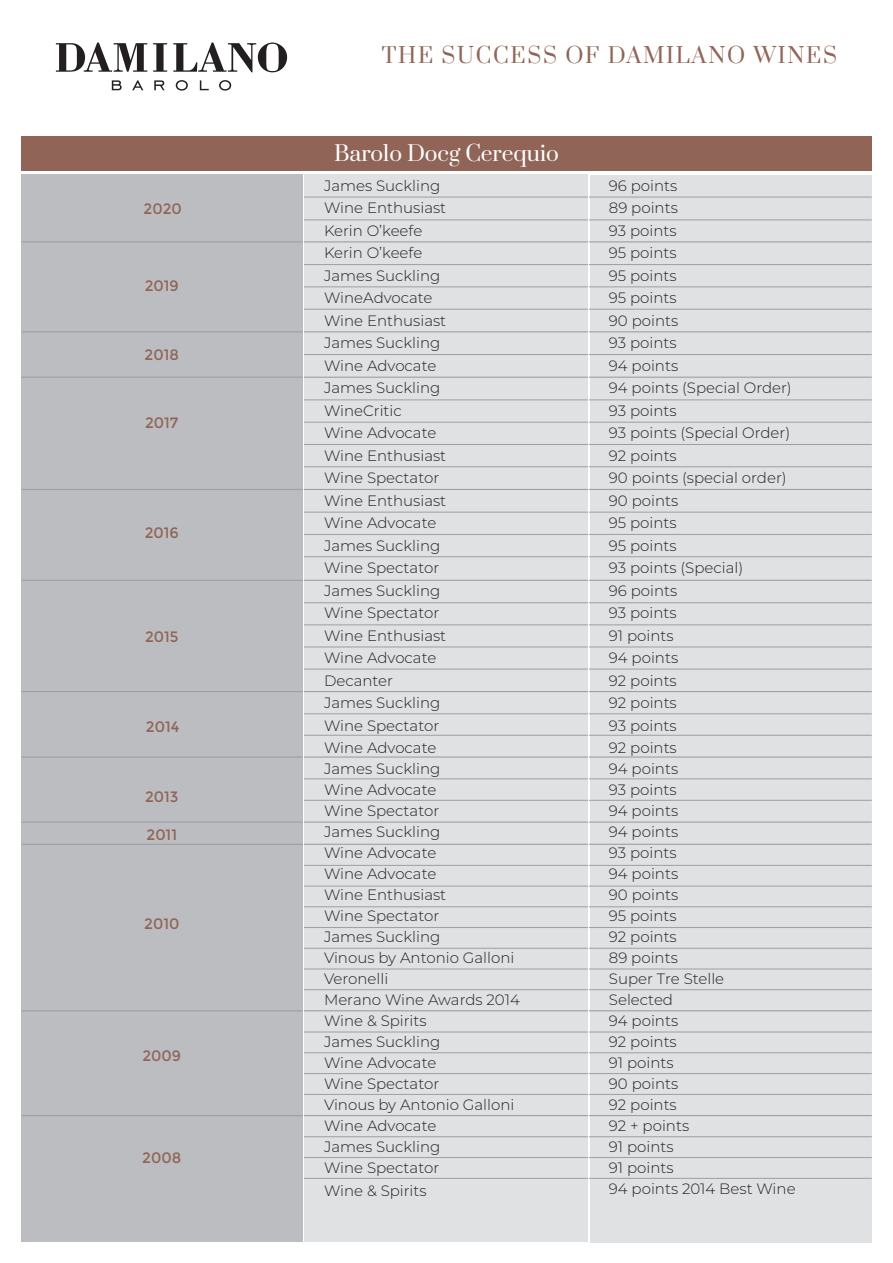
<style>
.page{position:relative;width:893px;height:1263px;background:#fff}
.page>*{position:absolute;margin:0;border:0;box-sizing:border-box;transform-origin:0 0}
.t1{font:21px "Prata";letter-spacing:.08em;color:#906558}
.t2{font:21px "Prata";color:#fff}
.t3{font:300 15px/22.5px "Montserrat";color:#231f20}
.t4{font:15px "Montserrat";color:#906558}
</style>
<div class="page">
<div style="left:590px;top:175px;width:282px;height:1068px;background:#e0e1e3"></div>
<hr style="left:590px;top:354px;width:282px;height:1px;background:#9d9fa2">
<hr style="left:590px;top:400px;width:282px;height:1px;background:#9d9fa2">
<hr style="left:590px;top:377px;width:282px;height:1px;background:#9d9fa2">
<hr style="left:590px;top:331px;width:282px;height:1px;background:#9d9fa2">
<hr style="left:590px;top:241px;width:282px;height:1px;background:#9d9fa2">
<hr style="left:590px;top:422px;width:282px;height:1px;background:#9d9fa2">
<hr style="left:590px;top:534px;width:282px;height:1px;background:#9d9fa2">
<hr style="left:590px;top:580px;width:282px;height:1px;background:#9d9fa2">
<hr style="left:590px;top:556px;width:282px;height:1px;background:#9d9fa2">
<hr style="left:590px;top:602px;width:282px;height:1px;background:#9d9fa2">
<hr style="left:590px;top:264px;width:282px;height:1px;background:#9d9fa2">
<hr style="left:590px;top:444px;width:282px;height:1px;background:#9d9fa2">
<hr style="left:590px;top:489px;width:282px;height:1px;background:#9d9fa2">
<hr style="left:590px;top:466px;width:282px;height:1px;background:#9d9fa2">
<hr style="left:590px;top:512px;width:282px;height:1px;background:#9d9fa2">
<hr style="left:590px;top:713px;width:282px;height:1px;background:#9d9fa2">
<hr style="left:590px;top:779px;width:282px;height:1px;background:#9d9fa2">
<hr style="left:590px;top:865px;width:282px;height:1px;background:#9d9fa2">
<hr style="left:590px;top:906px;width:282px;height:1px;background:#9d9fa2">
<hr style="left:590px;top:948px;width:282px;height:1px;background:#9d9fa2">
<hr style="left:590px;top:1032px;width:282px;height:1px;background:#9d9fa2">
<hr style="left:590px;top:1073px;width:282px;height:1px;background:#9d9fa2">
<hr style="left:590px;top:1136px;width:282px;height:1px;background:#9d9fa2">
<hr style="left:590px;top:1178px;width:282px;height:1px;background:#9d9fa2">
<hr style="left:590px;top:735px;width:282px;height:1px;background:#9d9fa2">
<hr style="left:590px;top:800px;width:282px;height:1px;background:#9d9fa2">
<hr style="left:590px;top:886px;width:282px;height:1px;background:#9d9fa2">
<hr style="left:590px;top:927px;width:282px;height:1px;background:#9d9fa2">
<hr style="left:590px;top:969px;width:282px;height:1px;background:#9d9fa2">
<hr style="left:590px;top:989px;width:282px;height:1px;background:#9d9fa2">
<hr style="left:590px;top:1052px;width:282px;height:1px;background:#9d9fa2">
<hr style="left:590px;top:1094px;width:282px;height:1px;background:#9d9fa2">
<hr style="left:590px;top:1157px;width:282px;height:1px;background:#9d9fa2">
<hr style="left:590px;top:625px;width:282px;height:1px;background:#9d9fa2">
<hr style="left:590px;top:287px;width:282px;height:1px;background:#9d9fa2">
<hr style="left:590px;top:669px;width:282px;height:1px;background:#9d9fa2">
<hr style="left:590px;top:647px;width:282px;height:1px;background:#9d9fa2">
<hr style="left:590px;top:309px;width:282px;height:1px;background:#9d9fa2">
<hr style="left:590px;top:691px;width:282px;height:1px;background:#9d9fa2">
<hr style="left:590px;top:756px;width:282px;height:2px;background:#9d9fa2">
<hr style="left:590px;top:821px;width:282px;height:2px;background:#9d9fa2">
<hr style="left:590px;top:844px;width:282px;height:1px;background:#9d9fa2">
<hr style="left:590px;top:1010px;width:282px;height:1px;background:#9d9fa2">
<hr style="left:590px;top:1115px;width:282px;height:1px;background:#9d9fa2">
<hr style="left:590px;top:220px;width:282px;height:1px;background:#9d9fa2">
<hr style="left:590px;top:197px;width:282px;height:1px;background:#9d9fa2">
<div style="left:304px;top:174px;width:284px;height:1068px;background:#e0e1e3"></div>
<hr style="left:304px;top:354px;width:284px;height:1px;background:#9d9fa2">
<hr style="left:304px;top:400px;width:284px;height:1px;background:#9d9fa2">
<hr style="left:304px;top:377px;width:284px;height:1px;background:#9d9fa2">
<hr style="left:304px;top:331px;width:284px;height:1px;background:#9d9fa2">
<hr style="left:304px;top:241px;width:284px;height:1px;background:#9d9fa2">
<hr style="left:304px;top:422px;width:284px;height:1px;background:#9d9fa2">
<hr style="left:304px;top:534px;width:284px;height:1px;background:#9d9fa2">
<hr style="left:304px;top:580px;width:284px;height:1px;background:#9d9fa2">
<hr style="left:304px;top:556px;width:284px;height:1px;background:#9d9fa2">
<hr style="left:304px;top:602px;width:284px;height:1px;background:#9d9fa2">
<hr style="left:304px;top:264px;width:284px;height:1px;background:#9d9fa2">
<hr style="left:304px;top:444px;width:284px;height:1px;background:#9d9fa2">
<hr style="left:304px;top:489px;width:284px;height:1px;background:#9d9fa2">
<hr style="left:304px;top:466px;width:284px;height:1px;background:#9d9fa2">
<hr style="left:304px;top:512px;width:284px;height:1px;background:#9d9fa2">
<hr style="left:304px;top:713px;width:284px;height:1px;background:#9d9fa2">
<hr style="left:304px;top:779px;width:284px;height:1px;background:#9d9fa2">
<hr style="left:304px;top:865px;width:284px;height:1px;background:#9d9fa2">
<hr style="left:304px;top:906px;width:284px;height:1px;background:#9d9fa2">
<hr style="left:304px;top:948px;width:284px;height:1px;background:#9d9fa2">
<hr style="left:304px;top:1032px;width:284px;height:1px;background:#9d9fa2">
<hr style="left:304px;top:1073px;width:284px;height:1px;background:#9d9fa2">
<hr style="left:304px;top:1136px;width:284px;height:1px;background:#9d9fa2">
<hr style="left:304px;top:1178px;width:284px;height:1px;background:#9d9fa2">
<hr style="left:304px;top:735px;width:284px;height:1px;background:#9d9fa2">
<hr style="left:304px;top:800px;width:284px;height:1px;background:#9d9fa2">
<hr style="left:304px;top:886px;width:284px;height:1px;background:#9d9fa2">
<hr style="left:304px;top:927px;width:284px;height:1px;background:#9d9fa2">
<hr style="left:304px;top:969px;width:284px;height:1px;background:#9d9fa2">
<hr style="left:304px;top:989px;width:284px;height:1px;background:#9d9fa2">
<hr style="left:304px;top:1052px;width:284px;height:1px;background:#9d9fa2">
<hr style="left:304px;top:1094px;width:284px;height:1px;background:#9d9fa2">
<hr style="left:304px;top:1157px;width:284px;height:1px;background:#9d9fa2">
<hr style="left:304px;top:625px;width:284px;height:1px;background:#9d9fa2">
<hr style="left:304px;top:287px;width:284px;height:1px;background:#9d9fa2">
<hr style="left:304px;top:669px;width:284px;height:1px;background:#9d9fa2">
<hr style="left:304px;top:647px;width:284px;height:1px;background:#9d9fa2">
<hr style="left:304px;top:309px;width:284px;height:1px;background:#9d9fa2">
<hr style="left:304px;top:691px;width:284px;height:1px;background:#9d9fa2">
<hr style="left:304px;top:756px;width:284px;height:2px;background:#9d9fa2">
<hr style="left:304px;top:821px;width:284px;height:2px;background:#9d9fa2">
<hr style="left:304px;top:844px;width:284px;height:1px;background:#9d9fa2">
<hr style="left:304px;top:1010px;width:284px;height:1px;background:#9d9fa2">
<hr style="left:304px;top:1115px;width:284px;height:1px;background:#9d9fa2">
<hr style="left:304px;top:220px;width:284px;height:1px;background:#9d9fa2">
<hr style="left:304px;top:197px;width:284px;height:1px;background:#9d9fa2">
<div style="left:21px;top:174px;width:281px;height:1068px;background:#bcbdc0"></div>
<hr style="left:21px;top:377px;width:281px;height:1px;background:#9d9fa2">
<hr style="left:21px;top:331px;width:281px;height:1px;background:#9d9fa2">
<hr style="left:21px;top:241px;width:281px;height:1px;background:#9d9fa2">
<hr style="left:21px;top:580px;width:281px;height:1px;background:#9d9fa2">
<hr style="left:21px;top:489px;width:281px;height:1px;background:#9d9fa2">
<hr style="left:21px;top:691px;width:281px;height:1px;background:#9d9fa2">
<hr style="left:21px;top:756px;width:281px;height:2px;background:#9d9fa2">
<hr style="left:21px;top:821px;width:281px;height:2px;background:#9d9fa2">
<hr style="left:21px;top:844px;width:281px;height:1px;background:#9d9fa2">
<hr style="left:21px;top:1010px;width:281px;height:1px;background:#9d9fa2">
<hr style="left:21px;top:1115px;width:281px;height:1px;background:#9d9fa2">
<div style="left:21px;top:136px;width:851px;height:34px;background:#906558"></div>
<svg style="left:112px;top:80px;width:10px;height:10px"></svg>
<svg style="left:132px;top:80px;width:11px;height:10px"></svg>
<svg style="left:154px;top:80px;width:11px;height:10px"></svg>
<svg style="left:176px;top:80px;width:12px;height:11px"></svg>
<svg style="left:200px;top:80px;width:9px;height:10px"></svg>
<svg style="left:219px;top:80px;width:12px;height:11px"></svg>
<svg style="left:56px;top:43px;width:231px;height:29px"></svg>
<p class="t4" style="left:144px;top:200px;width:40px">2020</p>
<p class="t4" style="left:145px;top:277px;width:36px">2019</p>
<p class="t4" style="left:145px;top:346px;width:36px">2018</p>
<p class="t4" style="left:145px;top:414px;width:35px">2017</p>
<p class="t4" style="left:145px;top:524px;width:36px">2016</p>
<p class="t4" style="left:145px;top:628px;width:35px">2015</p>
<p class="t4" style="left:146px;top:718px;width:35px">2014</p>
<p class="t4" style="left:145px;top:788px;width:35px">2013</p>
<p class="t4" style="left:146px;top:826px;width:32px">2011</p>
<p class="t4" style="left:144px;top:915px;width:37px">2010</p>
<p class="t4" style="left:142px;top:1047px;width:40px">2009</p>
<p class="t4" style="left:142px;top:1149px;width:41px">2008</p>
<h1 class="t1" style="left:382px;top:38px;width:457px">THE SUCCESS OF DAMILANO WINES</h1>
<h1 class="t2" style="left:334px;top:135px;width:226px">Barolo Docg Cerequio</h1>
<p class="t3" style="left:324px;top:174px;width:124px">James Suckling<br>Wine Enthusiast<br>Kerin O’keefe<br>Kerin O’keefe<br>James Suckling<br>WineAdvocate<br>Wine Enthusiast<br>James Suckling<br>Wine Advocate<br>James Suckling<br>WineCritic<br>Wine Advocate<br>Wine Enthusiast<br>Wine Spectator<br>Wine Enthusiast<br>Wine Advocate<br>James Suckling<br>Wine Spectator<br>James Suckling<br>Wine Spectator<br>Wine Enthusiast<br>Wine Advocate<br>Decanter<br>James Suckling<br>Wine Spectator<br>Wine Advocate</p>
<p class="t3" style="left:324px;top:758px;width:197px;line-height:21px">James Suckling<br>Wine Advocate<br>Wine Spectator<br>James Suckling<br>Wine Advocate<br>Wine Advocate<br>Wine Enthusiast<br>Wine Spectator<br>James Suckling<br>Vinous by Antonio Galloni<br>Veronelli<br>Merano Wine Awards 2014<br>Wine &amp; Spirits<br>James Suckling<br>Wine Advocate<br>Wine Spectator<br>Vinous by Antonio Galloni<br>Wine Advocate<br>James Suckling<br>Wine Spectator</p>
<p class="t3" style="left:324px;top:1179px;width:104px">Wine &amp; Spirits</p>
<p class="t3" style="left:609px;top:174px;width:184px">96 points<br>89 points<br>93 points<br>95 points<br>95 points<br>95 points<br>90 points<br>93 points<br>94 points<br>94 points (Special Order)<br>93 points<br>93 points (Special Order)<br>92 points<br>90 points (special order)<br>90 points<br>95 points<br>95 points<br>93 points (Special)<br>96 points<br>93 points<br>91 points<br>94 points<br>92 points<br>92 points<br>93 points<br>92 points</p>
<p class="t3" style="left:609px;top:758px;width:188px;line-height:21px">94 points<br>93 points<br>94 points<br>94 points<br>93 points<br>94 points<br>90 points<br>95 points<br>92 points<br>89 points<br>Super Tre Stelle<br>Selected<br>94 points<br>92 points<br>91 points<br>90 points<br>92 points<br>92 + points<br>91 points<br>91 points<br>94 points 2014 Best Wine</p>
</div>
